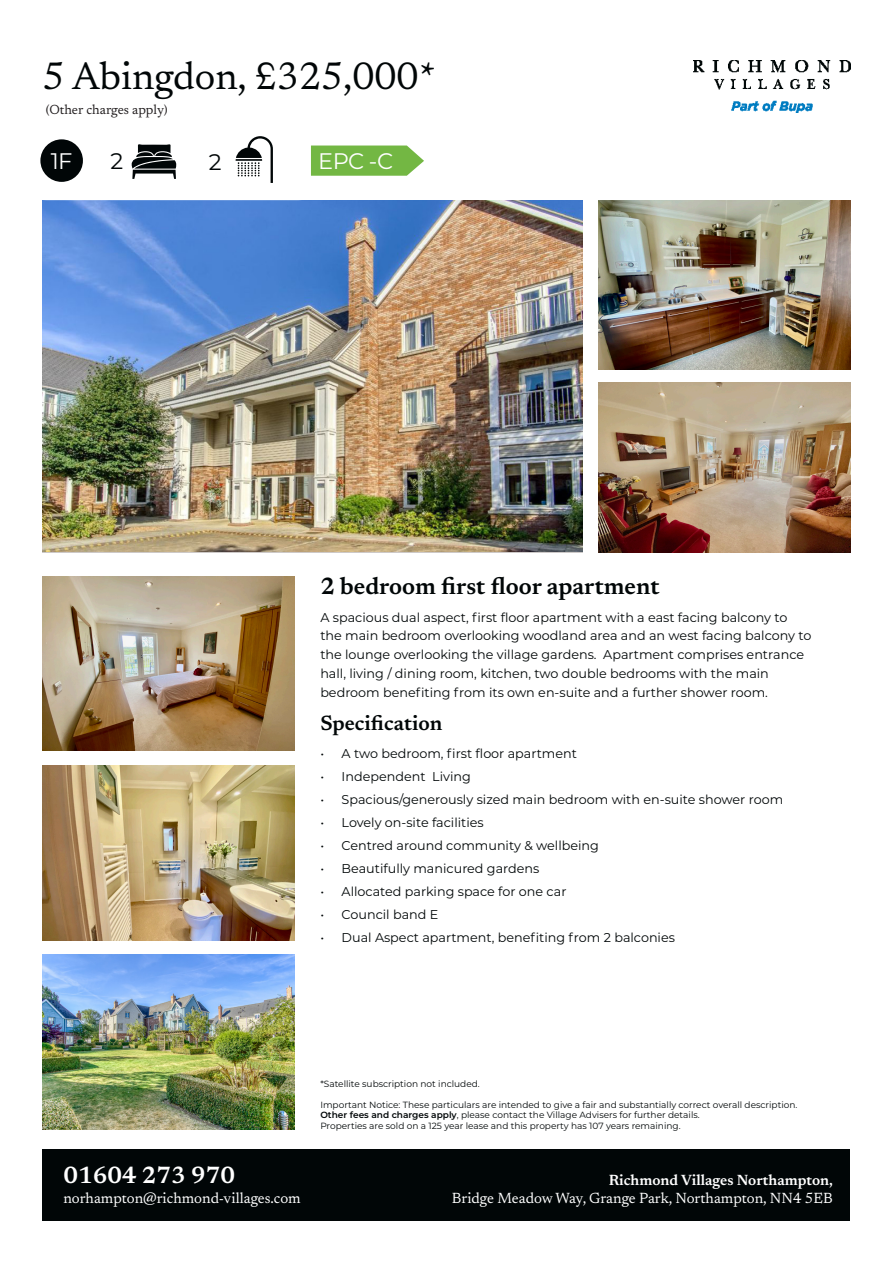
<style>
.page{position:relative;width:893px;height:1263px;background:#fff}
.page>*{position:absolute;margin:0;border:0;box-sizing:border-box;transform-origin:0 0}
.t1{font:39px "Newsreader 16 pt";color:#010607}
.t2{font:600 24px "Newsreader 16 pt";color:#010607}
.t3{font:600 24px "Newsreader 16 pt";color:#fff}
.t4{font:22.5px "Montserrat";color:#fff}
.t5{font:22.5px "Montserrat";color:#010607}
.t6{font:600 21px "Newsreader 16 pt";color:#010607}
.t7{font:15px/18px "Newsreader 16 pt";color:#fff;text-align:right}
.t8{font:13.5px "Newsreader 16 pt";color:#231f20}
.t9{font:12.75px/18.8px "Montserrat";color:#010607}
.t10{font:9px/10.8px "Montserrat";color:#010607}
.s1{font-weight:600}
</style>
<div class="page">
<img style="left:43px;top:200px;width:540px;height:352px">
<div style="left:43px;top:1149px;width:807px;height:71px;background:#010607"></div>
<div style="left:40px;top:139px;width:43px;height:43px;background:#010607;border-radius:50%"></div>
<img style="left:43px;top:577px;width:252px;height:174px">
<img style="left:43px;top:955px;width:252px;height:174px">
<img style="left:598px;top:383px;width:252px;height:169px">
<img style="left:43px;top:766px;width:252px;height:174px">
<img style="left:598px;top:200px;width:252px;height:170px">
<img style="left:693px;top:61px;width:157px;height:51px">
<svg style="left:131px;top:144px;width:46px;height:35px"></svg>
<svg style="left:236px;top:136px;width:37px;height:47px"></svg>
<svg style="left:311px;top:146px;width:113px;height:30px;background:#8bc363"></svg>
<div style="left:318px;top:147px;width:80px;height:22px;background:#73b743"></div>
<p class="t1" style="left:43px;top:48px;width:395px">5 Abingdon, £325,000*</p>
<p class="t8" style="left:46px;top:100px;width:123px">(Other charges apply)</p>
<p class="t4" style="left:51px;top:145px;width:23px">1F</p>
<p class="t5" style="left:110px;top:145px;width:14px">2</p>
<p class="t5" style="left:209px;top:147px;width:14px">2</p>
<p class="t4" style="left:318px;top:145px;width:76px">EPC -C</p>
<p class="t2" style="left:320px;top:569px;width:341px">2 bedroom first floor apartment</p>
<p class="t9" style="left:320px;top:607px;width:493px">A spacious dual aspect, first floor apartment with a east facing balcony to the main bedroom overlooking woodland area and an west facing balcony to the lounge overlooking the village gardens. Apartment comprises entrance hall, living / dining room, kitchen, two double bedrooms with the main bedroom benefiting from its own en-suite and a further shower room.</p>
<p class="t6" style="left:320px;top:708px;width:123px">Specification</p>
<p class="t9" style="left:320px;top:743px;width:258px">• A two bedroom, first floor apartment</p>
<p class="t9" style="left:320px;top:766px;width:152px">• Independent Living</p>
<p class="t9" style="left:320px;top:789px;width:464px">• Spacious/generously sized main bedroom with en-suite shower room</p>
<p class="t9" style="left:320px;top:812px;width:165px">• Lovely on-site facilities</p>
<p class="t9" style="left:320px;top:835px;width:280px">• Centred around community &amp; wellbeing</p>
<p class="t9" style="left:320px;top:858px;width:221px">• Beautifully manicured gardens</p>
<p class="t9" style="left:320px;top:881px;width:248px">• Allocated parking space for one car</p>
<p class="t9" style="left:320px;top:904px;width:120px">• Council band E</p>
<p class="t9" style="left:320px;top:927px;width:356px">• Dual Aspect apartment, benefiting from 2 balconies</p>
<p class="t3" style="left:63px;top:1158px;width:173px">01604 273 970</p>
<p class="t7" style="left:63px;top:1188px;width:239px">norhampton@richmond-villages.com</p>
<p class="t10" style="left:320px;top:1078px;width:161px">*Satellite subscription not included.</p>
<p class="t10" style="left:320px;top:1099px;width:479px">Important Notice: These particulars are intended to give a fair and substantially correct overall description.</p>
<p class="t10" style="left:320px;top:1109px;width:381px"><span class="s1">Other fees and charges apply</span>, please contact the Village Advisers for further details.<br>Properties are sold on a 125 year lease and this property has 107 years remaining.</p>
<p class="t7" style="left:452px;top:1170px;width:383px"><span class="s1">Richmond Villages Northampton,<br></span>Bridge Meadow Way, Grange Park, Northampton, NN4 5EB</p>
</div>
